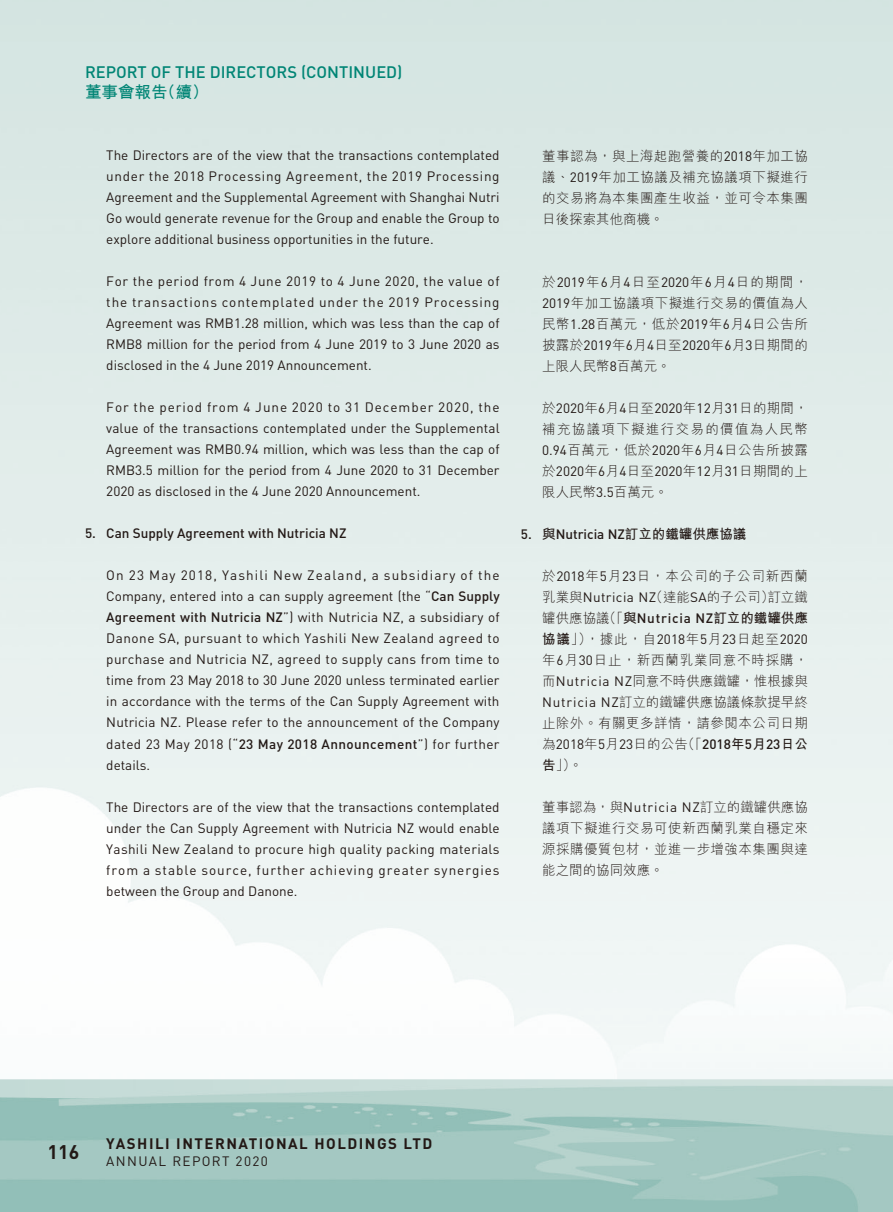
<style>
.page{position:relative;width:893px;height:1212px;background:#fff}
.page>*{position:absolute;margin:0;border:0;box-sizing:border-box;transform-origin:0 0}
.t1{font:700 19.5px "DIN Pro";color:#231916}
.t2{font:500 16.5px "DIN Pro";color:#008575}
.t3{font:16.5px "M Hei HK Bold E Ten B5 H";color:#008575}
.t4{font:700 15px "DIN Pro";letter-spacing:.1em;color:#231916}
.t5{font:13.5px/21px "DIN Pro";color:#231916;text-align:justify}
.t6{font:13.5px/21px "M Hei HK Light E Ten B5 H";letter-spacing:.04em;color:#231916;text-align:justify}
.t7{font:500 13.5px "DIN Pro";color:#231916}
.t8{font:13.5px/21px "M Hei HK Light E Ten B5 H";letter-spacing:.06em;color:#231916}
.t9{font:13.5px/21px "M Hei HK Light E Ten B5 H";letter-spacing:.1em;color:#231916}
.t10{font:500 13.5px "DIN Pro";letter-spacing:.06em;color:#231916}
.t11{font:13.5px "DIN Pro";letter-spacing:.1em;color:#231916}
.s1{font-weight:500}
.s2{font-family:"DIN Pro"}
.s3{font-family:"M Hei HK Light E Ten B5 H"}
.s4{font-family:"M Hei HK Bold E Ten B5 H";font-weight:400}
.s5{font-family:"M Hei HK Light E Ten B5 H";font-weight:400}
.s6{font-family:"M Hei HK Bold E Ten B5 H"}
.s7{font-family:"DIN Pro";font-weight:500}
</style>
<div class="page">
<p class="t2" style="left:85px;top:66px;width:319px">REPORT OF THE DIRECTORS (CONTINUED)</p>
<p class="t3" style="left:85px;top:86px;width:125px">董事會報告（續）</p>
<p class="t5" style="left:106px;top:147px;width:395px">The Directors are of the view that the transactions contemplated under the 2018 Processing Agreement, the 2019 Processing Agreement and the Supplemental Agreement with Shanghai Nutri Go would generate revenue for the Group and enable the Group to explore additional business opportunities in the future.</p>
<p class="t5" style="left:106px;top:273px;width:395px">For the period from 4 June 2019 to 4 June 2020, the value of the transactions contemplated under the 2019 Processing Agreement was RMB1.28 million, which was less than the cap of RMB8 million for the period from 4 June 2019 to 3 June 2020 as disclosed in the 4 June 2019 Announcement.</p>
<p class="t5" style="left:106px;top:399px;width:395px">For the period from 4 June 2020 to 31 December 2020, the value of the transactions contemplated under the Supplemental Agreement was RMB0.94 million, which was less than the cap of RMB3.5 million for the period from 4 June 2020 to 31 December 2020 as disclosed in the 4 June 2020 Announcement.</p>
<p class="t7" style="left:85px;top:529px;width:263px">5. Can Supply Agreement with Nutricia NZ</p>
<p class="t5" style="left:106px;top:567px;width:395px">On 23 May 2018, Yashili New Zealand, a subsidiary of the Company, entered into a can supply agreement (the “<span class="s1">Can Supply Agreement with Nutricia NZ</span>”) with Nutricia NZ, a subsidiary of Danone SA, pursuant to which Yashili New Zealand agreed to purchase and Nutricia NZ, agreed to supply cans from time to time from 23 May 2018 to 30 June 2020 unless terminated earlier in accordance with the terms of the Can Supply Agreement with Nutricia NZ. Please refer to the announcement of the Company dated 23 May 2018 (“<span class="s1">23 May 2018 Announcement</span>”) for further details.</p>
<p class="t5" style="left:106px;top:798px;width:395px">The Directors are of the view that the transactions contemplated under the Can Supply Agreement with Nutricia NZ would enable Yashili New Zealand to procure high quality packing materials from a stable source, further achieving greater synergies between the Group and Danone.</p>
<p class="t6" style="left:542px;top:147px;width:267px">董事認為，與上海起跑營養的<span class="s2">2018</span>年加工協議、<span class="s2">2019</span>年加工協議及補充協議項下擬進行的交易將為本集團產生收益，並可令本集團日後探索其他商機。</p>
<p class="t6" style="left:542px;top:273px;width:267px">於<span class="s2">2019</span>年<span class="s2">6</span>月<span class="s2">4</span>日至<span class="s2">2020</span>年<span class="s2">6</span>月<span class="s2">4</span>日的期間，<span class="s2">2019</span>年加工協議項下擬進行交易的價值為人民幣<span class="s2">1.28</span>百萬元，低於<span class="s2">2019</span>年<span class="s2">6</span>月<span class="s2">4</span>日公告所披露於<span class="s2">2019</span>年<span class="s2">6</span>月<span class="s2">4</span>日至<span class="s2">2020</span>年<span class="s2">6</span>月<span class="s2">3</span>日期間的上限人民幣<span class="s2">8</span>百萬元。</p>
<p class="t5" style="left:542px;top:399px;width:267px"><span class="s3">於</span>2020<span class="s3">年</span>6<span class="s3">月</span>4<span class="s3">日至</span>2020<span class="s3">年</span>12<span class="s3">月</span>31<span class="s3">日的期間，</span></p>
<p class="t9" style="left:542px;top:420px;width:267px">補充協議項下擬進行交易的價值為人民幣<br><span class="s2">0.94</span>百萬元，低於<span class="s2">2020</span>年<span class="s2">6</span>月<span class="s2">4</span>日公告所披露</p>
<p class="t5" style="left:542px;top:462px;width:267px"><span class="s3">於</span>2020<span class="s3">年</span>6<span class="s3">月</span>4<span class="s3">日至</span>2020<span class="s3">年</span>12<span class="s3">月</span>31<span class="s3">日期間的上</span></p>
<p class="t6" style="left:542px;top:483px;width:127px">限人民幣<span class="s2">3.5</span>百萬元。</p>
<p class="t7" style="left:521px;top:529px;width:227px">5. <span class="s4">與</span>Nutricia NZ<span class="s4">訂立的鐵罐供應協議</span></p>
<p class="t8" style="left:542px;top:567px;width:267px">於<span class="s2">2018</span>年<span class="s2">5</span>月<span class="s2">23</span>日，本公司的子公司新西蘭乳業與<span class="s2">Nutricia NZ</span>（達能<span class="s2">SA</span>的子公司）訂立鐵</p>
<p class="t10" style="left:542px;top:613px;width:267px"><span class="s5">罐供應協議（「</span><span class="s4">與</span>Nutricia NZ<span class="s4">訂立的鐵罐供應</span></p>
<p class="t6" style="left:542px;top:630px;width:267px"><span class="s6">協議</span>」），據此，自<span class="s2">2018</span>年<span class="s2">5</span>月<span class="s2">23</span>日起至<span class="s2">2020</span>年<span class="s2">6</span>月<span class="s2">30</span>日止，新西蘭乳業同意不時採購，而<span class="s2">Nutricia NZ</span>同意不時供應鐵罐，惟根據與<span class="s2">Nutricia NZ</span>訂立的鐵罐供應協議條款提早終止除外。有關更多詳情，請參閱本公司日期為<span class="s2">2018</span>年<span class="s2">5</span>月<span class="s2">23</span>日的公告（「<span class="s7">2018</span><span class="s6">年</span><span class="s7">5</span><span class="s6">月</span><span class="s7">23</span><span class="s6">日公告</span>」）。</p>
<p class="t6" style="left:542px;top:798px;width:267px">董事認為，與<span class="s2">Nutricia NZ</span>訂立的鐵罐供應協議項下擬進行交易可使新西蘭乳業自穩定來源採購優質包材，並進一步增強本集團與達能之間的協同效應。</p>
<h1 class="t1" style="left:48px;top:1144px;width:33px">116</h1>
<p class="t4" style="left:106px;top:1138px;width:328px">YASHILI INTERNATIONAL HOLDINGS LTD</p>
<p class="t11" style="left:106px;top:1156px;width:163px">ANNUAL REPORT 2020</p>
</div>
